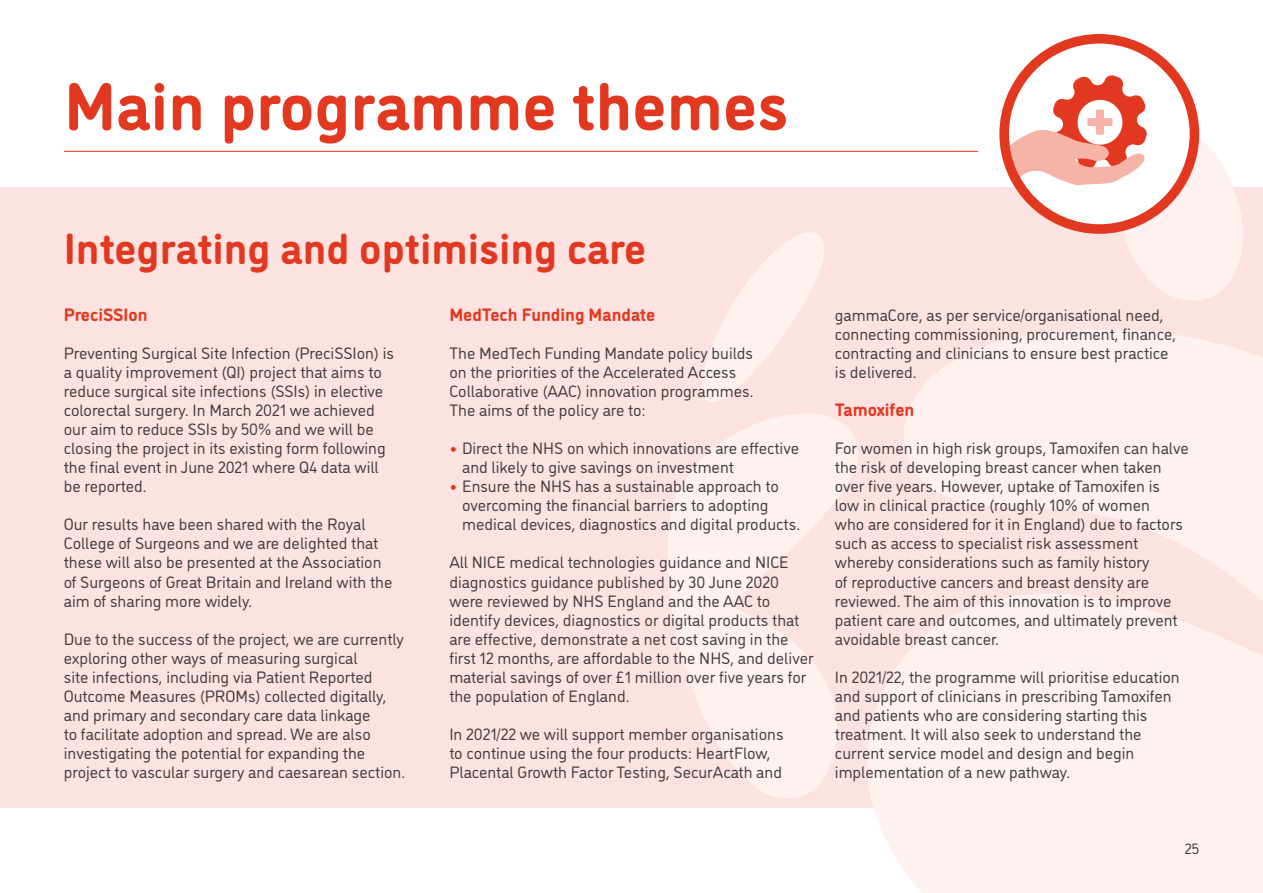
<style>
.page{position:relative;width:1263px;height:893px;background:#fff}
.page>*{position:absolute;margin:0;border:0;box-sizing:border-box;transform-origin:0 0}
.t1{font:700 67.5px "DI Nosaur";color:#e23820}
.t2{font:700 43.5px "DI Nosaur";color:#e23820}
.t3{font:700 18px "DI Nosaur";color:#e23820}
.t4{font:16.5px/19px "DI Nosaur";color:#433c41}
.t5{font:15px "DI Nosaur";color:#433c41}
.s1{font-weight:700;color:#e23820}
</style>
<div class="page">
<div style="left:0;top:187px;width:1263px;height:621px;background:#fce2e1"></div>
<svg style="left:904px;top:330px;width:359px;height:225px;fill:#fef1f0"></svg>
<svg style="left:867px;top:555px;width:396px;height:338px;fill:#fef1f0"></svg>
<svg style="left:670px;top:414px;width:188px;height:107px;fill:#fef1f0"></svg>
<svg style="left:702px;top:233px;width:122px;height:169px"></svg>
<svg style="left:668px;top:521px;width:169px;height:277px;fill:#fef1f0"></svg>
<hr style="left:64px;top:151px;width:914px;height:1px;background:#e23820">
<svg style="left:1004px;top:39px;width:190px;height:190px"></svg>
<svg style="left:1010px;top:74px;width:233px;height:227px"></svg>
<div style="left:999px;top:34px;width:200px;height:200px;border:10px solid #e23820;border-radius:50%"></div>
<h1 class="t1" style="left:64px;top:55px;width:726px">Main programme themes</h1>
<h2 class="t2" style="left:64px;top:215px;width:584px">Integrating and optimising care</h2>
<p class="t3" style="left:64px;top:301px;width:85px">PreciSSIon</p>
<p class="t4" style="left:64px;top:342px;width:332px">Preventing Surgical Site Infection (PreciSSIon) is a quality improvement (QI) project that aims to reduce surgical site infections (SSIs) in elective colorectal surgery. In March 2021 we achieved our aim to reduce SSIs by 50% and we will be closing the project in its existing form following the final event in June 2021 where Q4 data will be reported.</p>
<p class="t4" style="left:64px;top:514px;width:330px">Our results have been shared with the Royal College of Surgeons and we are delighted that these will also be presented at the Association of Surgeons of Great Britain and Ireland with the aim of sharing more widely.</p>
<p class="t4" style="left:64px;top:628px;width:343px">Due to the success of the project, we are currently exploring other ways of measuring surgical<br>site infections, including via Patient Reported Outcome Measures (PROMs) collected digitally, and primary and secondary care data linkage<br>to facilitate adoption and spread. We are also investigating the potential for expanding the project to vascular surgery and caesarean section.</p>
<p class="t3" style="left:449px;top:301px;width:207px">MedTech Funding Mandate</p>
<p class="t4" style="left:449px;top:342px;width:305px">The MedTech Funding Mandate policy builds on the priorities of the Accelerated Access Collaborative (AAC) innovation programmes.<br>The aims of the policy are to:</p>
<p class="t4" style="left:462px;top:438px;width:338px;text-indent:-13px"><span class="s1">•</span> Direct the NHS on which innovations are effective and likely to give savings on investment</p>
<p class="t4" style="left:462px;top:476px;width:339px;text-indent:-13px"><span class="s1">•</span> Ensure the NHS has a sustainable approach to overcoming the financial barriers to adopting medical devices, diagnostics and digital products.</p>
<p class="t4" style="left:449px;top:552px;width:366px">All NICE medical technologies guidance and NICE diagnostics guidance published by 30 June 2020 were reviewed by NHS England and the AAC to identify devices, diagnostics or digital products that are effective, demonstrate a net cost saving in the first 12 months, are affordable to the NHS, and deliver material savings of over £1 million over five years for the population of England.</p>
<p class="t4" style="left:449px;top:724px;width:336px">In 2021/22 we will support member organisations to continue using the four products: HeartFlow,<br>Placental Growth Factor Testing, SecurAcath and</p>
<p class="t4" style="left:835px;top:305px;width:343px">gammaCore, as per service/organisational need, connecting commissioning, procurement, finance, contracting and clinicians to ensure best practice is delivered.</p>
<p class="t3" style="left:835px;top:396px;width:81px">Tamoxifen</p>
<p class="t4" style="left:835px;top:438px;width:355px">For women in high risk groups, Tamoxifen can halve the risk of developing breast cancer when taken over five years. However, uptake of Tamoxifen is low in clinical practice (roughly 10% of women<br>who are considered for it in England) due to factors such as access to specialist risk assessment whereby considerations such as family history<br>of reproductive cancers and breast density are reviewed. The aim of this innovation is to improve patient care and outcomes, and ultimately prevent avoidable breast cancer.</p>
<p class="t4" style="left:835px;top:666px;width:346px">In 2021/22, the programme will prioritise education and support of clinicians in prescribing Tamoxifen and patients who are considering starting this treatment. It will also seek to understand the current service model and design and begin implementation of a new pathway.</p>
<p class="t5" style="left:1185px;top:838px;width:16px">25</p>
</div>
